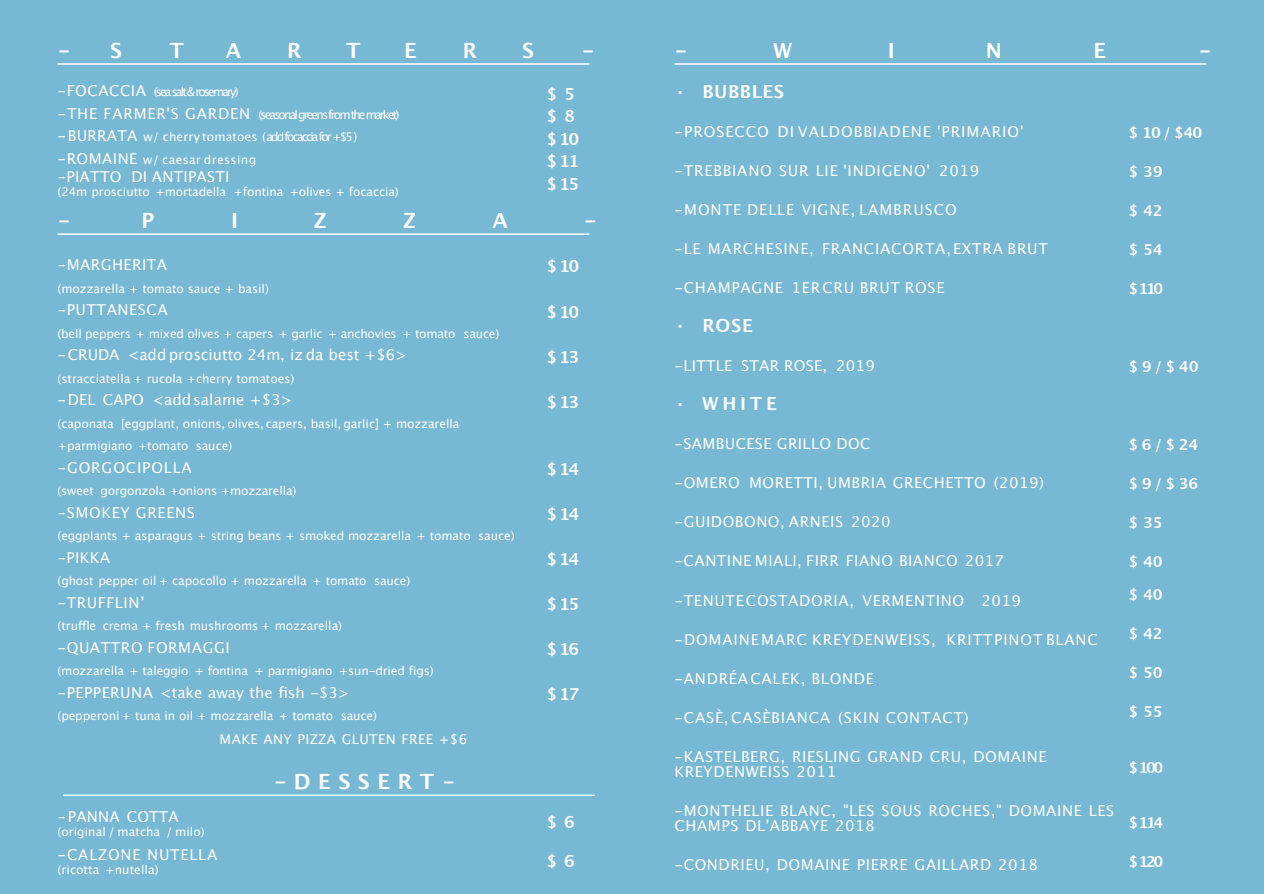
<style>
.page{position:relative;width:1264px;height:894px;background:#fff}
.page>*{position:absolute;margin:0;border:0;box-sizing:border-box;transform-origin:0 0}
.t1{font:700 21px "Lucida Grande";letter-spacing:.365em;color:#fff}
.t2{font:700 18px "Lucida Grande";letter-spacing:.04em;color:#fff}
.t3{font:700 16.5px/22.5px "Lucida Grande";letter-spacing:-.11em;color:#fff}
.t4{font:15px/15px "Lucida Grande";letter-spacing:.04em;color:#fff}
.t5{font:700 15px "Lucida Grande";letter-spacing:-.02em;color:#fff}
.t6{font:15px "Lucida Grande";letter-spacing:.065em;color:#fff}
.t7{font:15px "Lucida Grande";letter-spacing:.02em;color:#fff}
.t8{font:15px "Lucida Grande";letter-spacing:-.005em;color:#fff}
.t9{font:15px "Lucida Grande";color:#fff}
.t10{font:15px "Lucida Grande";letter-spacing:.005em;color:#fff}
.t11{font:15px "Lucida Grande";letter-spacing:.01em;color:#fff}
.t12{font:13.5px "Lucida Grande";letter-spacing:.03em;color:#fff}
.t13{font:12px/22.5px "Lucida Grande";letter-spacing:-.01em;color:#fff}
.t14{font:12px/22.5px "Lucida Grande";letter-spacing:-.155em;color:#fff}
.s1{font-size:15px}
</style>
<div class="page">
<div style="left:0;top:0;width:1263px;height:893px;background:#77b8d4"></div>
<hr style="left:58px;top:63px;width:531px;height:2px;background:#fff">
<hr style="left:58px;top:233px;width:531px;height:2px;background:#fff">
<hr style="left:63px;top:794px;width:531px;height:2px;background:#fff">
<hr style="left:674px;top:63px;width:532px;height:2px;background:#fff">
<h1 class="t1" style="left:58px;top:41px;width:66px">- S</h1>
<h1 class="t1" style="left:169px;top:41px;width:16px">T</h1>
<h1 class="t1" style="left:226px;top:41px;width:17px">A</h1>
<h1 class="t1" style="left:287px;top:41px;width:16px">R</h1>
<h1 class="t1" style="left:346px;top:41px;width:16px">T</h1>
<h1 class="t1" style="left:404px;top:41px;width:14px">E</h1>
<h1 class="t1" style="left:463px;top:41px;width:16px">R</h1>
<h1 class="t1" style="left:522px;top:41px;width:13px">S</h1>
<h1 class="t1" style="left:581px;top:41px;width:15px">-</h1>
<p class="t14" style="left:58px;top:81px;width:182px"><span class="s1">- F O C A C C I A</span> (sea salt &amp; rosemary)</p>
<p class="t14" style="left:58px;top:104px;width:343px"><span class="s1">- T H E F A R M E R ' S G A R D E N</span> (seasonal greens from the market) <span class="s1">-BURRATA</span> w/ cherry tomatoes (addfocacciafor+$5) <span class="s1">-ROMAINE</span> w/ caesar dressing</p>
<p class="t7" style="left:58px;top:170px;width:173px">-PIATTO DI ANTIPASTI</p>
<p class="t13" style="left:58px;top:181px;width:343px">(24m prosciutto +mortadella +fontina +olives + focaccia)</p>
<h3 class="t3" style="left:546px;top:84px;width:34px">$ 5 $ 8 $10 $11 $15</h3>
<h1 class="t1" style="left:58px;top:211px;width:15px">-</h1>
<h1 class="t1" style="left:141px;top:211px;width:14px">P</h1>
<h1 class="t1" style="left:231px;top:211px;width:8px">I</h1>
<h1 class="t1" style="left:313px;top:211px;width:15px">Z</h1>
<h1 class="t1" style="left:403px;top:211px;width:15px">Z</h1>
<h1 class="t1" style="left:492px;top:211px;width:17px">A</h1>
<h1 class="t1" style="left:584px;top:211px;width:15px">-</h1>
<p class="t4" style="left:58px;top:258px;width:111px">-MARGHERITA</p>
<p class="t13" style="left:58px;top:278px;width:213px">(mozzarella + tomato sauce + basil)</p>
<p class="t4" style="left:58px;top:303px;width:112px">-PUTTANESCA</p>
<p class="t13" style="left:58px;top:323px;width:443px">(bell peppers + mixed olives + capers + garlic + anchovies + tomato sauce)</p>
<p class="t8" style="left:58px;top:348px;width:351px">-CRUDA &lt;addprosciutto 24m, iz da best +$6&gt;</p>
<p class="t13" style="left:58px;top:368px;width:238px">(stracciatella + rucola +cherry tomatoes)</p>
<p class="t10" style="left:58px;top:393px;width:237px">-DEL CAPO &lt;addsalame +$3&gt;</p>
<p class="t13" style="left:58px;top:413px;width:403px">(caponata [eggplant, onions, olives, capers, basil, garlic] + mozzarella +parmigiano +tomato sauce)</p>
<p class="t4" style="left:58px;top:461px;width:136px">-GORGOCIPOLLA</p>
<p class="t13" style="left:58px;top:480px;width:240px">(sweet gorgonzola +onions +mozzarella)</p>
<p class="t4" style="left:58px;top:506px;width:139px">-SMOKEY GREENS</p>
<p class="t13" style="left:58px;top:525px;width:458px">(eggplants + asparagus + string beans + smoked mozzarella + tomato sauce)</p>
<p class="t4" style="left:58px;top:551px;width:54px">-PIKKA</p>
<p class="t13" style="left:58px;top:570px;width:354px">(ghost pepper oil + capocollo + mozzarella + tomato sauce)</p>
<p class="t4" style="left:58px;top:596px;width:89px">-TRUFFLINʼ</p>
<p class="t13" style="left:58px;top:615px;width:286px">(truffle crema + fresh mushrooms + mozzarella)</p>
<p class="t4" style="left:58px;top:641px;width:174px">-QUATTRO FORMAGGI</p>
<p class="t13" style="left:58px;top:660px;width:377px">(mozzarella + taleggio + fontina + parmigiano +sun-dried figs)</p>
<p class="t9" style="left:58px;top:686px;width:294px">-PEPPERUNA &lt;take away the fish -$3&gt;</p>
<p class="t13" style="left:58px;top:705px;width:321px">(pepperoni + tuna in oil + mozzarella + tomato sauce)</p>
<p class="t12" style="left:220px;top:733px;width:249px">MAKE ANY PIZZA GLUTEN FREE +$6</p>
<h1 class="t1" style="left:274px;top:772px;width:183px">-DESSERT-</h1>
<p class="t11" style="left:58px;top:809px;width:123px">-PANNA COTTA</p>
<p class="t13" style="left:58px;top:821px;width:149px">(original / matcha / milo)</p>
<p class="t4" style="left:58px;top:848px;width:161px">-CALZONE NUTELLA</p>
<p class="t13" style="left:58px;top:859px;width:103px">(ricotta +nutella)</p>
<h3 class="t3" style="left:546px;top:256px;width:34px">$10</h3>
<h3 class="t3" style="left:546px;top:301px;width:34px">$10</h3>
<h3 class="t3" style="left:546px;top:346px;width:34px">$13</h3>
<h3 class="t3" style="left:546px;top:391px;width:34px">$13</h3>
<h3 class="t3" style="left:546px;top:459px;width:34px">$14</h3>
<h3 class="t3" style="left:546px;top:504px;width:34px">$14</h3>
<h3 class="t3" style="left:546px;top:549px;width:34px">$14</h3>
<h3 class="t3" style="left:546px;top:594px;width:34px">$15</h3>
<h3 class="t3" style="left:546px;top:639px;width:34px">$16</h3>
<h3 class="t3" style="left:546px;top:684px;width:34px">$17</h3>
<h3 class="t3" style="left:546px;top:811px;width:30px">$ 6</h3>
<h3 class="t3" style="left:546px;top:851px;width:30px">$ 6</h3>
<h1 class="t1" style="left:674px;top:41px;width:15px">-</h1>
<h1 class="t1" style="left:773px;top:41px;width:20px">W</h1>
<h1 class="t1" style="left:887px;top:41px;width:8px">I</h1>
<h1 class="t1" style="left:985px;top:41px;width:18px">N</h1>
<h1 class="t1" style="left:1093px;top:41px;width:14px">E</h1>
<h1 class="t1" style="left:1198px;top:41px;width:15px">-</h1>
<h2 class="t2" style="left:674px;top:84px;width:111px">· BUBBLES</h2>
<p class="t6" style="left:674px;top:125px;width:350px">-PROSECCO DI VALDOBBIADENE 'PRIMARIO'</p>
<p class="t4" style="left:674px;top:164px;width:306px">-TREBBIANO SUR LIE 'INDIGENO' 2019</p>
<p class="t6" style="left:674px;top:203px;width:284px">-MONTE DELLE VIGNE, LAMBRUSCO</p>
<p class="t4" style="left:674px;top:242px;width:375px">-LE MARCHESINE, FRANCIACORTA,EXTRA BRUT</p>
<p class="t4" style="left:674px;top:281px;width:271px">-CHAMPAGNE 1ERCRU BRUT ROSE</p>
<h2 class="t2" style="left:674px;top:318px;width:80px">· ROSE</h2>
<p class="t7" style="left:674px;top:359px;width:202px">-LITTLE STAR ROSE, 2019</p>
<h2 class="t2" style="left:674px;top:396px;width:104px">· WHITE</h2>
<p class="t4" style="left:674px;top:437px;width:197px">-SAMBUCESE GRILLO DOC</p>
<p class="t4" style="left:674px;top:476px;width:371px">-OMERO MORETTI, UMBRIA GRECHETTO (2019)</p>
<p class="t4" style="left:674px;top:515px;width:218px">-GUIDOBONO, ARNEIS 2020</p>
<p class="t4" style="left:674px;top:554px;width:331px">-CANTINE MIALI, FIRR FIANO BIANCO 2017</p>
<p class="t4" style="left:674px;top:593px;width:348px">-TENUTECOSTADORIA, VERMENTINO 2019</p>
<p class="t4" style="left:674px;top:632px;width:425px">-DOMAINEMARC KREYDENWEISS, KRITTPINOT BLANC</p>
<p class="t4" style="left:674px;top:671px;width:201px">-ANDRÉACALEK, BLONDE</p>
<p class="t4" style="left:674px;top:710px;width:296px">-CASÈ, CASÈBIANCA (SKIN CONTACT)</p>
<p class="t4" style="left:674px;top:749px;width:373px">-KASTELBERG, RIESLING GRAND CRU, DOMAINE<br>KREYDENWEISS 2011</p>
<p class="t4" style="left:674px;top:803px;width:441px">-MONTHELIE BLANC, "LES SOUS ROCHES," DOMAINE LES<br>CHAMPS DL'ABBAYE 2018</p>
<p class="t4" style="left:674px;top:857px;width:365px">-CONDRIEU, DOMAINE PIERRE GAILLARD 2018</p>
<p class="t5" style="left:1128px;top:126px;width:76px">$ 10/ $40</p>
<p class="t5" style="left:1128px;top:165px;width:36px">$ 39</p>
<p class="t5" style="left:1128px;top:204px;width:36px">$ 42</p>
<p class="t5" style="left:1128px;top:243px;width:36px">$ 54</p>
<p class="t5" style="left:1128px;top:282px;width:37px">$ 110</p>
<p class="t5" style="left:1128px;top:360px;width:72px">$9/$40</p>
<p class="t5" style="left:1128px;top:438px;width:72px">$6/$24</p>
<p class="t5" style="left:1128px;top:477px;width:72px">$9/$36</p>
<p class="t5" style="left:1128px;top:516px;width:36px">$ 35</p>
<p class="t5" style="left:1128px;top:555px;width:36px">$ 40</p>
<p class="t5" style="left:1128px;top:588px;width:36px">$ 40</p>
<p class="t5" style="left:1128px;top:627px;width:36px">$ 42</p>
<p class="t5" style="left:1128px;top:666px;width:36px">$ 50</p>
<p class="t5" style="left:1128px;top:705px;width:36px">$ 55</p>
<p class="t5" style="left:1128px;top:761px;width:37px">$ 100</p>
<p class="t5" style="left:1128px;top:816px;width:37px">$ 114</p>
<p class="t5" style="left:1128px;top:855px;width:37px">$ 120</p>
</div>
